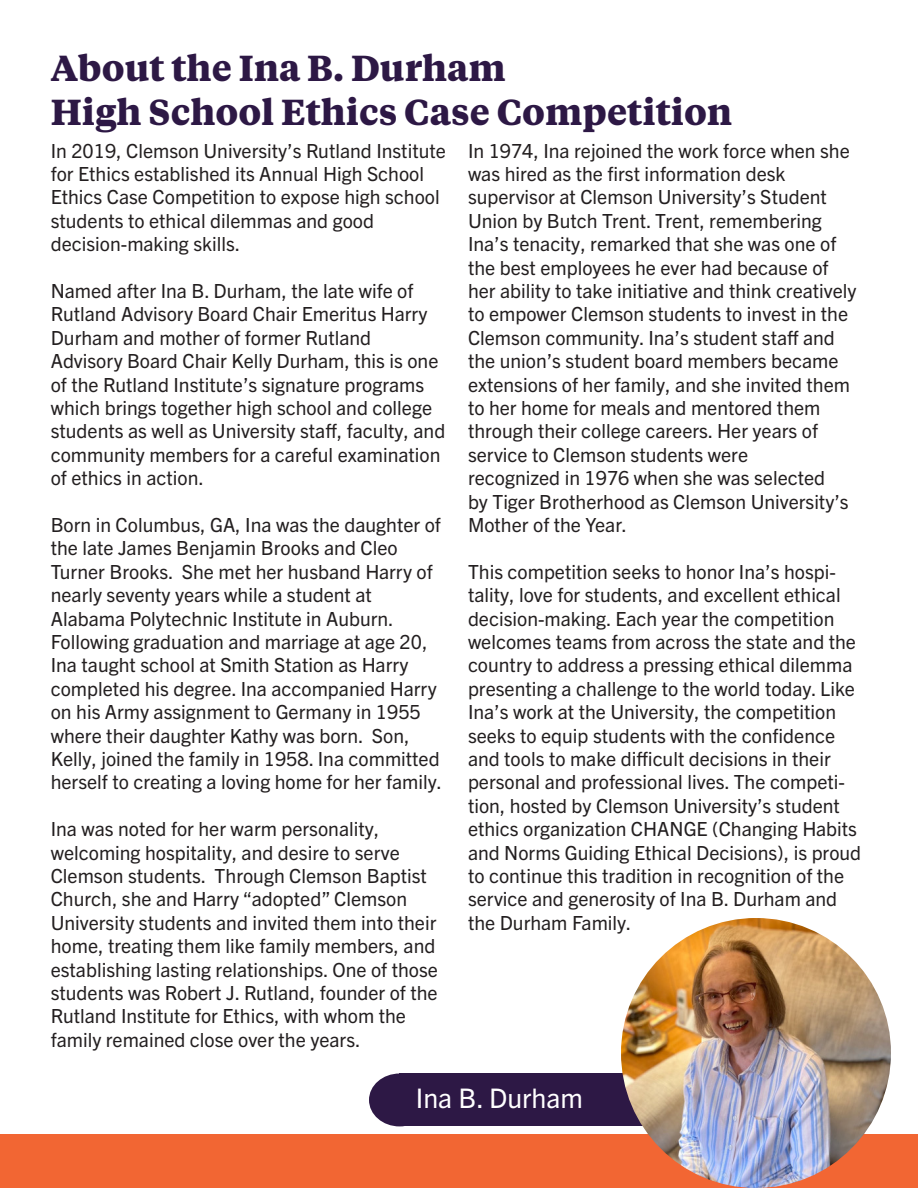
<style>
.page{position:relative;width:918px;height:1188px;background:#fff}
.page>*{position:absolute;margin:0;border:0;box-sizing:border-box;transform-origin:0 0}
.t1{font:700 36px "Tiempos Text";color:#2d1845}
.t2{font:27px "Trade Gothic Next LT Pro";color:#fff}
.t3{font:19.5px/23.4px "Trade Gothic Next LT Pro";color:#231f20}
</style>
<div class="page">
<div style="left:400px;top:1074px;width:383px;height:52px;background:#2d1845"></div>
<div style="left:369px;top:1074px;width:61px;height:52px;background:#2d1845;border-radius:50%"></div>
<div style="left:0;top:1134px;width:918px;height:54px;background:#f26633"></div>
<img style="left:621px;top:918px;width:270px;height:270px;border-radius:135px">
<p class="t1" style="left:51px;top:43px;width:457px">About the Ina B. Durham</p>
<p class="t1" style="left:51px;top:86px;width:683px">High School Ethics Case Competition</p>
<p class="t3" style="left:468px;top:138px;width:383px">In 1974, Ina rejoined the work force when she was hired as the first information desk</p>
<p class="t3" style="left:468px;top:184px;width:390px">supervisor at Clemson University’s Student Union by Butch Trent. Trent, remembering Ina’s tenacity, remarked that she was one of the best employees he ever had because of her ability to take initiative and think creatively to empower Clemson students to invest in the Clemson community. Ina’s student staff and the union’s student board members became extensions of her family, and she invited them to her home for meals and mentored them through their college careers. Her years of</p>
<p class="t3" style="left:468px;top:442px;width:282px">service to Clemson students were</p>
<p class="t3" style="left:468px;top:465px;width:382px">recognized in 1976 when she was selected by Tiger Brotherhood as Clemson University’s<br>Mother of the Year.</p>
<p class="t3" style="left:468px;top:559px;width:395px">This competition seeks to honor Ina’s hospi&shy;tality, love for students, and excellent ethical decision-making. Each year the competition welcomes teams from across the state and the country to address a pressing ethical dilemma presenting a challenge to the world today. Like Ina’s work at the University, the competition seeks to equip students with the confidence and tools to make difficult decisions in their personal and professional lives. The competi&shy;tion, hosted by Clemson University’s student ethics organization CHANGE (Changing Habits and Norms Guiding Ethical Decisions), is proud to continue this tradition in recognition of the service and generosity of Ina B. Durham and the Durham Family.</p>
<p class="t3" style="left:51px;top:138px;width:397px">In 2019, Clemson University’s Rutland Institute for Ethics established its Annual High School Ethics Case Competition to expose high school students to ethical dilemmas and good</p>
<p class="t3" style="left:51px;top:231px;width:191px">decision-making skills.</p>
<p class="t3" style="left:51px;top:278px;width:378px">Named after Ina B. Durham, the late wife of<br>Rutland Advisory Board Chair Emeritus Harry<br>Durham and mother of former Rutland</p>
<p class="t3" style="left:51px;top:348px;width:396px">Advisory Board Chair Kelly Durham, this is one of the Rutland Institute’s signature programs which brings together high school and college students as well as University staff, faculty, and community members for a careful examination of ethics in action.</p>
<p class="t3" style="left:51px;top:512px;width:392px">Born in Columbus, GA, Ina was the daughter of the late James Benjamin Brooks and Cleo</p>
<p class="t3" style="left:51px;top:559px;width:383px">Turner Brooks. She met her husband Harry of nearly seventy years while a student at</p>
<p class="t3" style="left:51px;top:606px;width:393px">Alabama Polytechnic Institute in Auburn.<br>Following graduation and marriage at age 20, Ina taught school at Smith Station as Harry completed his degree. Ina accompanied Harry on his Army assignment to Germany in 1955 where their daughter Kathy was born. Son, Kelly, joined the family in 1958. Ina committed herself to creating a loving home for her family.</p>
<p class="t3" style="left:51px;top:816px;width:330px">Ina was noted for her warm personality,</p>
<p class="t3" style="left:51px;top:840px;width:389px">welcoming hospitality, and desire to serve Clemson students. Through Clemson Baptist Church, she and Harry “adopted” Clemson University students and invited them into their home, treating them like family members, and establishing lasting relationships. One of those students was Robert J. Rutland, founder of the Rutland Institute for Ethics, with whom the family remained close over the years.</p>
<p class="t2" style="left:416px;top:1079px;width:169px">Ina B. Durham</p>
</div>
